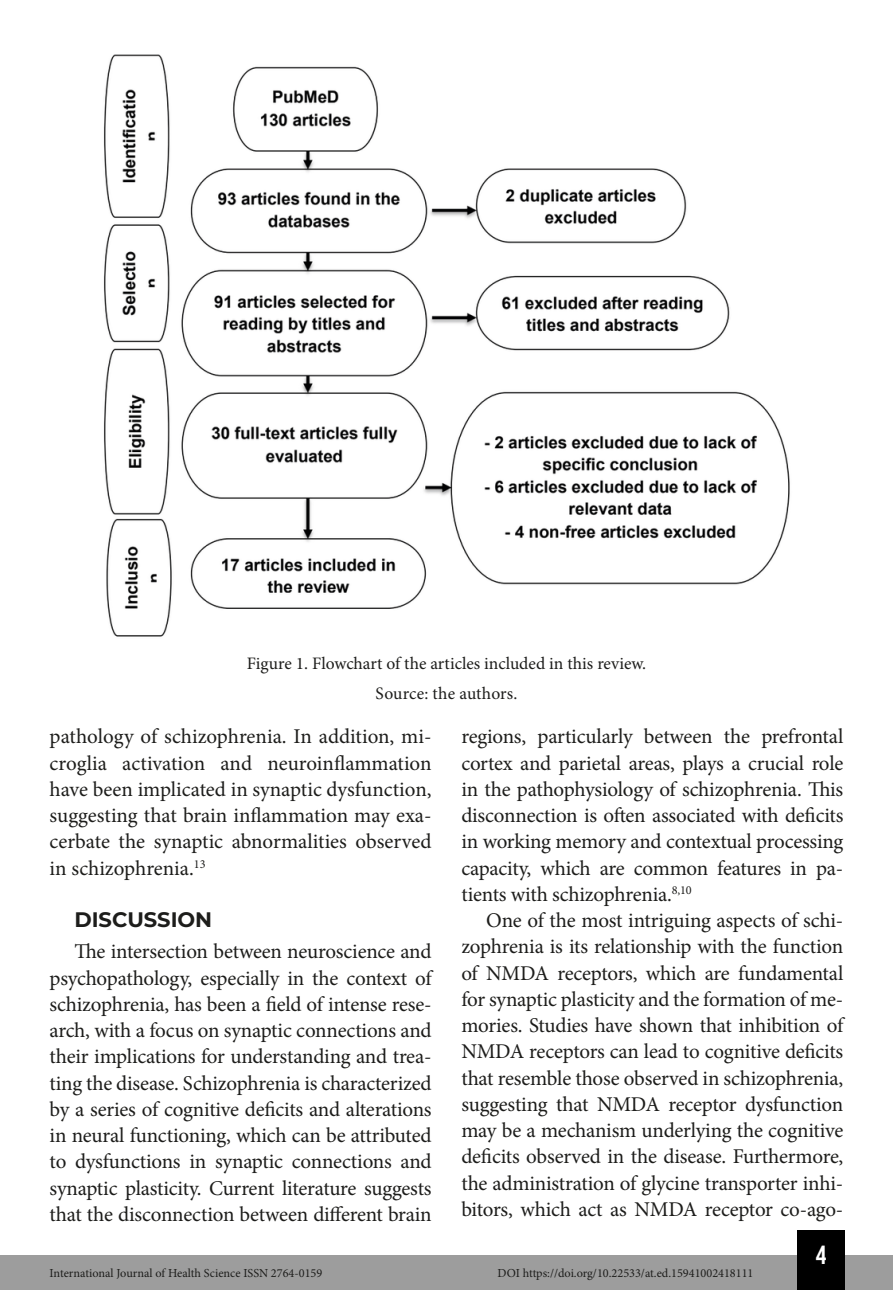
<style>
.page{position:relative;width:893px;height:1290px;background:#fff}
.page>*{position:absolute;margin:0;border:0;box-sizing:border-box;transform-origin:0 0}
.t1{font:26.25px "Bebas Kai";color:#fff}
.TXT{font:21px/26.2px "Minion Pro";letter-spacing:-.01em;color:#1d1d1b;text-align:justify}
.TITULO{font:700 21px "Montserrat";color:#1d1d1b}
.Info_Imagem{font:17.5px "Minion Pro";color:#1d1d1b}
.t2{font:12.25px "Minion Pro";color:#1d1d1b}
</style>
<div class="page">
<div style="left:0;top:1255px;width:893px;height:35px;background:#9d9d9d"></div>
<div style="left:797px;top:1230px;width:48px;height:60px;background:#000"></div>
<img style="left:104px;top:54px;width:686px;height:583px">
<p class="Info_Imagem" style="left:247px;top:652px;width:401px">Figure 1. Flowchart of the articles included in this review.</p>
<p class="Info_Imagem" style="left:376px;top:681px;width:143px">Source: the authors.</p>
<p class="TXT" style="left:50px;top:723px;width:384px">pathology of schizophrenia. In addition, mi&shy;croglia activation and neuroinflammation have been implicated in synaptic dysfunction, suggesting that brain inflammation may exa&shy;cerbate the synaptic abnormalities observed in schizophrenia.<sup>13</sup></p>
<p class="TITULO" style="left:74px;top:904px;width:139px">DISCUSSION</p>
<p class="TXT" style="left:50px;top:938px;width:384px;text-indent:25px">The intersection between neuroscience and psychopathology, especially in the context of schizophrenia, has been a field of intense rese&shy;arch, with a focus on synaptic connections and their implications for understanding and trea&shy;ting the disease. Schizophrenia is characterized by a series of cognitive deficits and alterations in neural functioning, which can be attributed to dysfunctions in synaptic connections and synaptic plasticity. Current literature suggests that the disconnection between different brain</p>
<p class="TXT" style="left:461px;top:723px;width:384px">regions, particularly between the prefrontal cortex and parietal areas, plays a crucial role in the pathophysiology of schizophrenia. This disconnection is often associated with deficits in working memory and contextual processing capacity, which are common features in pa&shy;tients with schizophrenia.<sup>8,10</sup></p>
<p class="TXT" style="left:461px;top:907px;width:383px;text-indent:25px">One of the most intriguing aspects of schi&shy;zophrenia is its relationship with the function of NMDA receptors, which are fundamental for synaptic plasticity and the formation of me&shy;mories. Studies have shown that inhibition of NMDA receptors can lead to cognitive deficits that resemble those observed in schizophrenia, suggesting that NMDA receptor dysfunction may be a mechanism underlying the cognitive deficits observed in the disease. Furthermore, the administration of glycine transporter inhi&shy;bitors, which act as NMDA receptor co-ago-</p>
<p class="t2" style="left:50px;top:1265px;width:274px">International Journal of Health Science ISSN 2764-0159</p>
<p class="t2" style="left:498px;top:1265px;width:257px">DOI https://doi.org/10.22533/at.ed.15941002418111</p>
<p class="t1" style="left:816px;top:1241px;width:12px">4</p>
</div>
